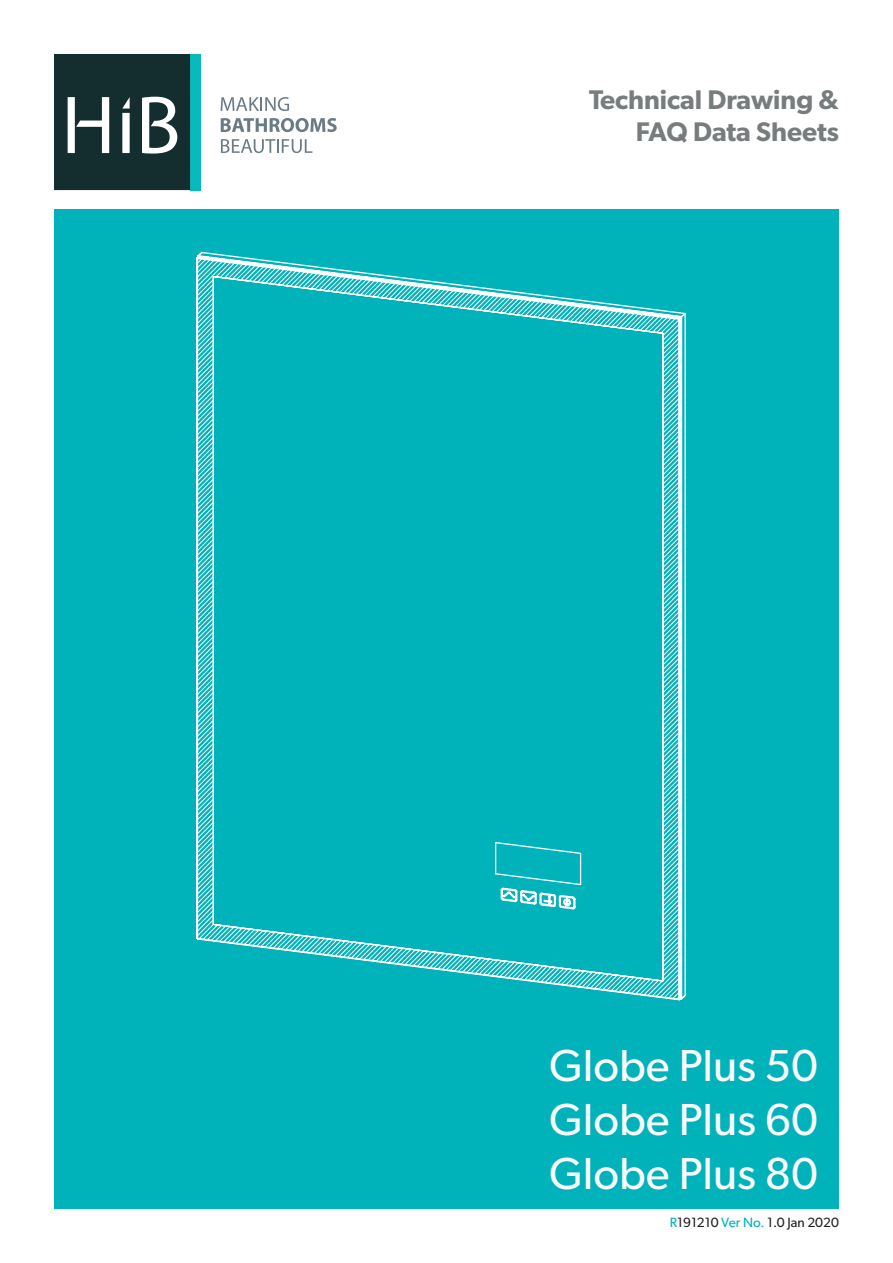
<style>
.page{position:relative;width:893px;height:1263px;background:#fff}
.page>*{position:absolute;margin:0;border:0;box-sizing:border-box;transform-origin:0 0}
.t1{font:45px "Gibson";color:#fafafa}
.t2{font:600 27px "Gibson";color:#777c7d}
.Contact_Text{font:13.5px "Gibson";color:#231f20}
.s1{color:#00b2b9}
</style>
<div class="page">
<div style="left:54px;top:209px;width:785px;height:1000px;background:#00b2b9"></div>
<div style="left:190px;top:54px;width:10px;height:136px;background:#08babb"></div>
<svg style="left:54px;top:54px;width:136px;height:136px;background:#324849"></svg>
<svg style="left:221px;top:97px;width:68px;height:14px"></svg>
<svg style="left:221px;top:118px;width:116px;height:14px"></svg>
<svg style="left:221px;top:139px;width:91px;height:14px"></svg>
<svg style="left:196px;top:251px;width:490px;height:750px"></svg>
<p class="t2" style="left:589px;top:83px;width:251px">Technical Drawing &amp;</p>
<p class="t2" style="left:636px;top:116px;width:205px">FAQ Data Sheets</p>
<p class="t1" style="left:549px;top:1038px;width:270px">Globe Plus 50</p>
<p class="t1" style="left:549px;top:1092px;width:270px">Globe Plus 60</p>
<p class="t1" style="left:549px;top:1146px;width:270px">Globe Plus 80</p>
<p class="Contact_Text" style="left:670px;top:1214px;width:171px"><span class="s1">R</span>191210 <span class="s1">Ver No.</span> 1.0 Jan 2020</p>
</div>
